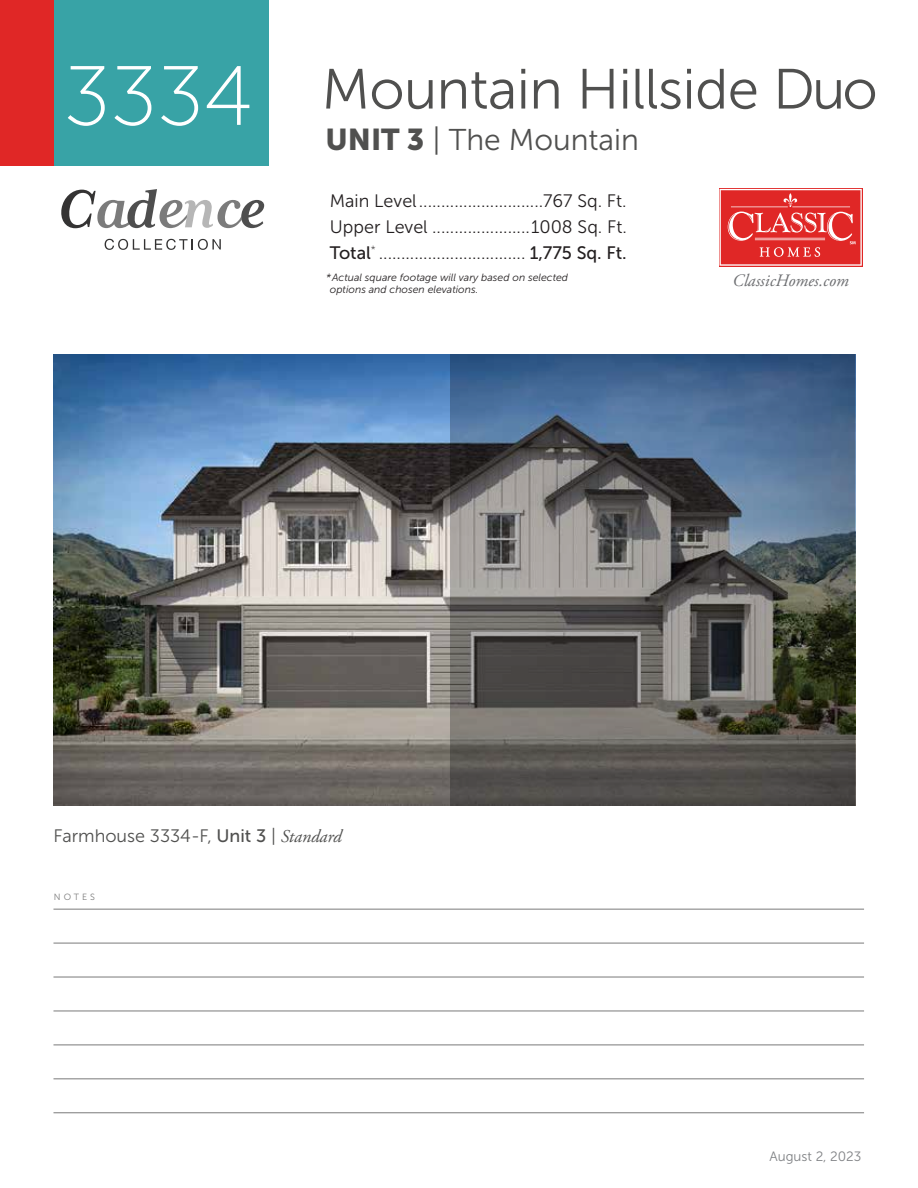
<style>
.page{position:relative;width:918px;height:1188px;background:#fff}
.page>*{position:absolute;margin:0;border:0;box-sizing:border-box;transform-origin:0 0}
.t1{font:84px "Museo Sans 100";color:#fff}
.t2{font:56.55px "Museo Sans 300";letter-spacing:-.01em;color:#50504f}
.t3{font:italic 44.7px "Adobe Garamond Pro";color:#fff}
.t4{font:30px "Museo Sans 300";color:#50504f}
.t5{font:18px/26.1px "Museo Sans 300";color:#231f20;text-align:justify}
.t6{font:18px "Museo Sans 300";color:#50504f}
.t7{font:italic 17.4px "Adobe Garamond Pro";color:#6d6e71}
.t8{font:13.5px "Museo Sans 300";color:#808285}
.t9{font:italic 10.5px/12.6px "Museo Sans 300";color:#231f20}
.t10{font:9px "Museo Sans 300";letter-spacing:.325em;color:#7a7a7a}
.s1{font-family:"Museo Sans 900"}
.s2{font-family:"Museo Sans 500"}
.s3{font-family:"Adobe Garamond Pro";font-style:italic}
</style>
<div class="page">
<svg style="left:719px;top:188px;width:144px;height:79px"></svg>
<svg style="left:720px;top:189px;width:142px;height:77px;background:#e44948"></svg>
<div style="left:0;top:0;width:69px;height:166px;background:#e02726"></div>
<div style="left:54px;top:0;width:215px;height:166px;background:#38a3a6"></div>
<svg style="left:61px;top:189px;width:203px;height:39px"></svg>
<svg style="left:105px;top:239px;width:116px;height:11px"></svg>
<hr style="left:53px;top:909px;width:811px;height:1px;background:#7a7a7a">
<hr style="left:53px;top:943px;width:811px;height:1px;background:#7a7a7a">
<hr style="left:53px;top:977px;width:811px;height:1px;background:#7a7a7a">
<hr style="left:53px;top:1011px;width:811px;height:1px;background:#7a7a7a">
<hr style="left:53px;top:1078px;width:811px;height:1px;background:#7a7a7a">
<hr style="left:53px;top:1045px;width:811px;height:1px;background:#7a7a7a">
<hr style="left:53px;top:1112px;width:811px;height:1px;background:#7a7a7a">
<img style="left:53px;top:354px;width:398px;height:451px">
<svg style="left:451px;top:354px;width:404px;height:451px;background:#5a6269"></svg>
<h1 class="t1" style="left:64px;top:51px;width:191px">3334</h1>
<h3 class="t3" style="left:86px;top:69px;width:194px">Renaissance</h3>
<h2 class="t2" style="left:322px;top:59px;width:557px">Mountain Hillside Duo</h2>
<h3 class="t4" style="left:326px;top:124px;width:315px"><span class="s1">UNIT 3</span> | The Mountain</h3>
<p class="t5" style="left:330px;top:188px;width:299px">Main Level............................767 Sq. Ft.<br>Upper Level ......................1008 Sq. Ft.<br><span class="s2">Total</span><sup>*</sup> ................................. <span class="s2">1,775 Sq. Ft.</span></p>
<p class="t9" style="left:330px;top:271px;width:240px;text-indent:-4px">*Actual square footage will vary based on selected options and chosen elevations.</p>
<p class="t7" style="left:732px;top:270px;width:118px">ClassicHomes.com</p>
<p class="t6" style="left:53px;top:826px;width:290px">Farmhouse 3334-F, <span class="s2">Unit 3</span> | <span class="s3">Standard</span></p>
<p class="t10" style="left:54px;top:892px;width:43px">NOTES</p>
<p class="t8" style="left:770px;top:1149px;width:94px">August 2, 2023</p>
</div>
